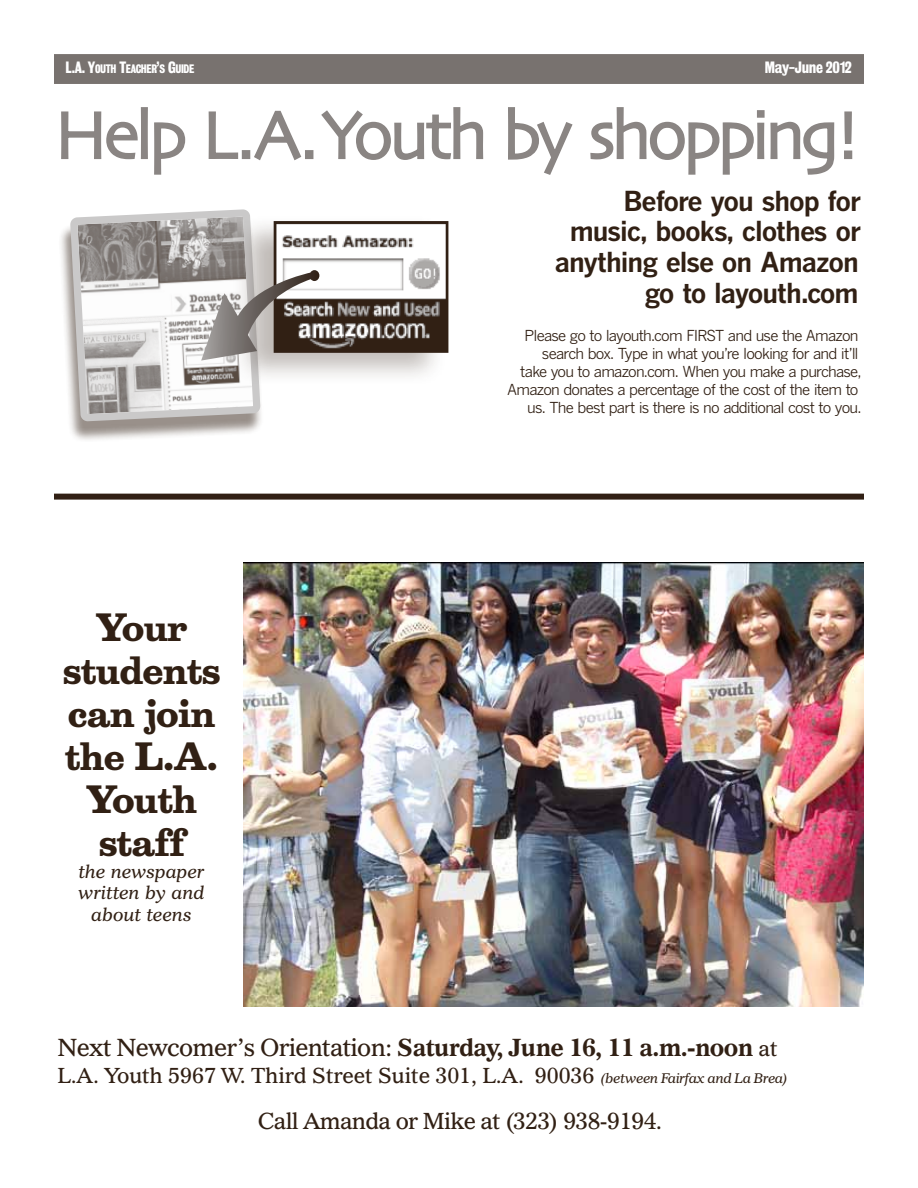
<style>
.page{position:relative;width:918px;height:1188px;background:#fff}
.page>*{position:absolute;margin:0;border:0;box-sizing:border-box;transform-origin:0 0}
.t1{font:70.2px "Skia";letter-spacing:-.065em;color:#8a8583}
.t2{font:700 35.85px/43px "Belizio";letter-spacing:-.025em;color:#312014;text-align:center}
.t3{font:700 27.3px/30.8px "Benton Gothic";letter-spacing:-.04em;color:#312014;text-align:right}
.t4{font:700 23.85px "Imperial BT";letter-spacing:-.025em;color:#312014}
.t5{font:22.35px "Imperial BT";letter-spacing:-.025em;color:#312014}
.t6{font:21px "Imperial BT";color:#312014}
.t7{font:italic 18px/21.6px "Imperial BT";color:#312014;text-align:center}
.t8{font:15px/18px "Benton Gothic";letter-spacing:-.055em;color:#312014;text-align:right}
.t9{font:15px "Bureau Grot Three Seven";letter-spacing:-.025em;color:#fff}
.t10{font:11.25px "Bureau Grot Three Seven";letter-spacing:-.035em;color:#fff}
.s1{font-size:15px}
.s2{font-weight:400}
.s3{font-weight:400;font-size:21px}
.s4{font-style:italic;font-size:13.5px}
</style>
<div class="page">
<div style="left:54px;top:54px;width:810px;height:30px;background:#78726f"></div>
<img style="left:243px;top:563px;width:621px;height:444px">
<div style="left:54px;top:494px;width:810px;height:6px;background:#312014"></div>
<svg style="left:61px;top:107px;width:125px;height:68px"></svg>
<svg style="left:208px;top:111px;width:31px;height:48px"></svg>
<div style="left:242px;top:150px;width:8px;height:9px;border:2px solid #8a8583"></div>
<svg style="left:254px;top:110px;width:48px;height:51px"></svg>
<div style="left:305px;top:150px;width:8px;height:9px;border:2px solid #8a8583"></div>
<svg style="left:321px;top:107px;width:163px;height:53px"></svg>
<svg style="left:508px;top:107px;width:65px;height:68px"></svg>
<svg style="left:590px;top:107px;width:245px;height:68px"></svg>
<svg style="left:844px;top:111px;width:9px;height:48px"></svg>
<div style="left:58px;top:216px;width:205px;height:227px;background:#312014;opacity:.5"></div>
<div style="left:232px;top:214px;width:215px;height:172px;background:#312014;opacity:.3"></div>
<img style="left:319px;top:225px;width:125px;height:124px">
<div style="left:274px;top:221px;width:174px;height:132px;border:3px solid #312014"></div>
<svg style="left:64px;top:213px;width:255px;height:205px"></svg>
<p class="t10" style="left:66px;top:63px;width:130px"><span class="s1">L.A. Y</span>OUTH <span class="s1">T</span>EACHER<span class="s1">’</span>S <span class="s1">G</span>UIDE</p>
<p class="t9" style="left:765px;top:59px;width:89px">May-June 2012</p>
<h1 class="t1" style="left:54px;top:93px;width:811px">Help L.A.Youth by shopping!</h1>
<h3 class="t3" style="left:555px;top:184px;width:308px">Before you shop for music, books, clothes or anything else on Amazon go to layouth.com</h3>
<p class="t8" style="left:507px;top:326px;width:356px">Please go to layouth.com FIRST and use the Amazon search box. Type in what you’re looking for and it’ll<br>take you to amazon.com. When you make a purchase, Amazon donates a percentage of the cost of the item to us. The best part is there is no additional cost to you.</p>
<h2 class="t2" style="left:63px;top:605px;width:159px">Your students can join the L.A.<br>Youth staff</h2>
<p class="t7" style="left:79px;top:860px;width:127px">the newspaper written by and about teens</p>
<h3 class="t4" style="left:58px;top:1033px;width:721px"><span class="s2">Next Newcomer’s Orientation:</span> Saturday, June 16, 11 a.m.-noon <span class="s3">at</span></h3>
<h3 class="t6" style="left:58px;top:1062px;width:732px">L.A. Youth 5967 W. Third Street Suite 301, L.A. 90036 <span class="s4">(between Fairfax and La Brea)</span></h3>
<h3 class="t5" style="left:258px;top:1107px;width:406px">Call Amanda or Mike at (323) 938-9194.</h3>
</div>
